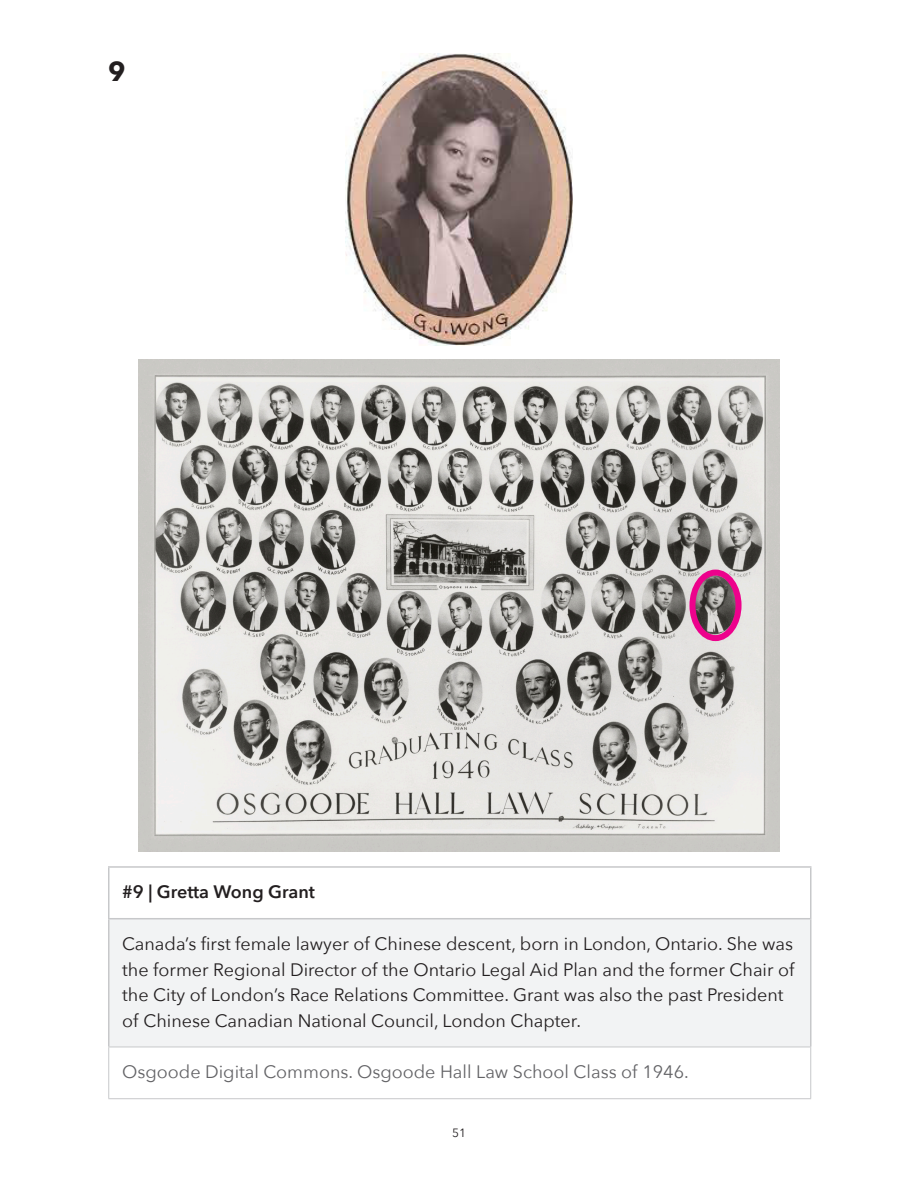
<style>
.page{position:relative;width:918px;height:1188px;background:#fff}
.page>*{position:absolute;margin:0;border:0;box-sizing:border-box;transform-origin:0 0}
.t1{font:700 27px "Avenir Next";color:#231f20}
.t2{font:18px/25.5px "Avenir Next";color:#231f20}
.t3{font:18px "Avenir Next";color:#636366}
.t4{font:600 18px "Avenir Next";color:#231f20}
.t5{font:12px "Avenir Next";color:#231f20}
</style>
<div class="page">
<div style="left:109px;top:919px;width:702px;height:128px;background:#f2f3f4"></div>
<hr style="left:108px;top:919px;width:2px;height:128px;background:#c7c8ca">
<hr style="left:810px;top:919px;width:2px;height:128px;background:#c7c8ca">
<hr style="left:108px;top:1047px;width:703px;height:1px;background:#c7c8ca">
<hr style="left:108px;top:1047px;width:1px;height:51px;background:#c7c8ca">
<hr style="left:810px;top:1047px;width:1px;height:51px;background:#c7c8ca">
<hr style="left:108px;top:1098px;width:703px;height:1px;background:#c7c8ca">
<hr style="left:108px;top:866px;width:704px;height:2px;background:#c7c8ca">
<hr style="left:108px;top:868px;width:2px;height:50px;background:#c7c8ca">
<hr style="left:810px;top:868px;width:2px;height:50px;background:#c7c8ca">
<hr style="left:108px;top:918px;width:704px;height:1px;background:#c7c8ca">
<img style="left:346px;top:54px;width:226px;height:291px">
<img style="left:138px;top:360px;width:642px;height:492px">
<div style="left:689px;top:570px;width:53px;height:71px;border:6px solid #ed028c;border-radius:50%"></div>
<p class="t1" style="left:108px;top:55px;width:19px">9</p>
<p class="t4" style="left:122px;top:881px;width:194px">#9 | Gretta Wong Grant</p>
<p class="t2" style="left:122px;top:931px;width:674px">Canada’s first female lawyer of Chinese descent, born in London, Ontario. She was the former Regional Director of the Ontario Legal Aid Plan and the former Chair of the City of London’s Race Relations Committee. Grant was also the past President of Chinese Canadian National Council, London Chapter.</p>
<p class="t3" style="left:122px;top:1061px;width:568px">Osgoode Digital Commons. Osgoode Hall Law School Class of 1946.</p>
<p class="t5" style="left:452px;top:1126px;width:15px">51</p>
</div>
